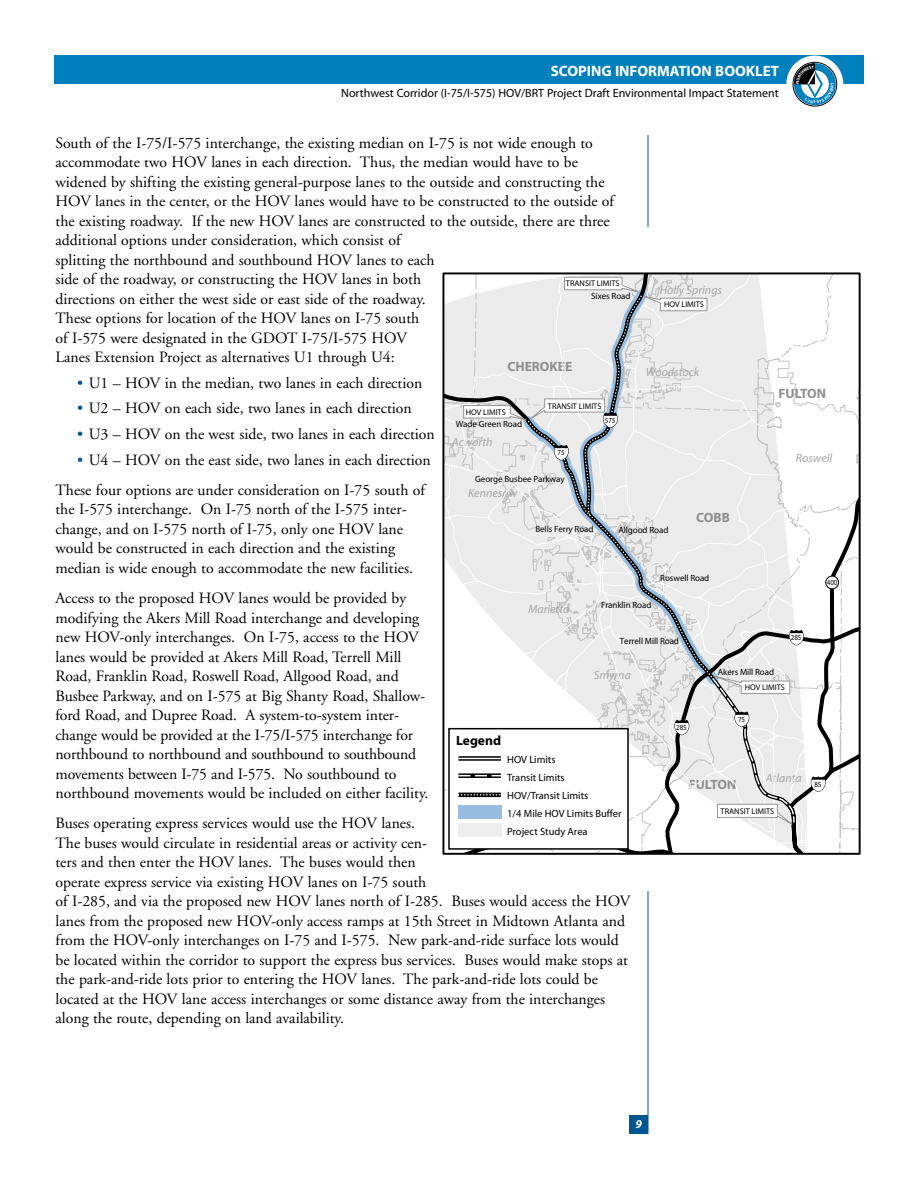
<style>
.page{position:relative;width:918px;height:1188px;background:#fff}
.page>*{position:absolute;margin:0;border:0;box-sizing:border-box;transform-origin:0 0}
.t1{font:15.75px/19.5px "Adobe Garamond";color:#000}
.t2{font:700 15px "Myriad";color:#fff}
.t3{font:700 13.5px "Myriad";color:#8f8f8f}
.t4{font:700 13.5px "Myriad";color:#000}
.t5{font:12px "Myriad";color:#000}
.t6{font:italic 12px "Myriad";color:#a6a6a6}
.t7{font:italic 700 12px "Myriad";color:#fff}
.t8{font:10.5px/18px "Myriad";color:#000}
.t9{font:9px "Myriad";letter-spacing:-.005em;color:#000}
.t10{font:8.25px "Myriad";color:#000}
.t11{font:7.65px "Myriad";color:#000;scale:.9 1}
.s1{color:#005692}
</style>
<div class="page">
<hr style="left:648px;top:135px;width:1px;height:999px;background:#005692">
<div style="left:616px;top:227px;width:66px;height:664px;background:#fff"></div>
<div style="left:54px;top:55px;width:810px;height:29px;background:#0080bd"></div>
<div style="left:786px;top:56px;width:57px;height:56px;background:#fff;border-radius:50%"></div>
<svg style="left:794px;top:63px;width:42px;height:42px"></svg>
<div style="left:793px;top:62px;width:44px;height:44px;border:1px solid #000;border-radius:50%"></div>
<div style="left:630px;top:1116px;width:18px;height:18px;background:#005692"></div>
<svg style="left:656px;top:827px;width:202px;height:25px"></svg>
<div style="left:448px;top:728px;width:181px;height:122px;border:2px solid #000"></div>
<svg style="left:443px;top:273px;width:417px;height:554px"></svg>
<div style="left:459px;top:823px;width:43px;height:13px;background:#eee"></div>
<div style="left:459px;top:805px;width:43px;height:13px;background:#97bcdd"></div>
<svg style="left:794px;top:63px;width:40px;height:40px"></svg>
<p class="t2" style="left:551px;top:65px;width:230px">SCOPING INFORMATION BOOKLET</p>
<p class="t5" style="left:341px;top:88px;width:439px">Northwest Corridor (I-75/I-575) HOV/BRT Project Draft Environmental Impact Statement</p>
<p class="t1" style="left:56px;top:134px;width:560px">South of the I-75/I-575 interchange, the existing median on I-75 is not wide enough to accommodate two HOV lanes in each direction. Thus, the median would have to be widened by shifting the existing general-purpose lanes to the outside and constructing the HOV lanes in the center, or the HOV lanes would have to be constructed to the outside of the existing roadway. If the new HOV lanes are constructed to the outside, there are three additional options under consideration, which consist of<br>splitting the northbound and southbound HOV lanes to each<br>side of the roadway, or constructing the HOV lanes in both<br>directions on either the west side or east side of the roadway.<br>These options for location of the HOV lanes on I-75 south<br>of I-575 were designated in the GDOT I-75/I-575 HOV<br>Lanes Extension Project as alternatives U1 through U4:</p>
<p class="t1" style="left:77px;top:374px;width:347px"><span class="s1">•</span> U1 – HOV in the median, two lanes in each direction</p>
<p class="t1" style="left:77px;top:400px;width:336px"><span class="s1">•</span> U2 – HOV on each side, two lanes in each direction</p>
<p class="t1" style="left:77px;top:425px;width:359px"><span class="s1">•</span> U3 – HOV on the west side, two lanes in each direction</p>
<p class="t1" style="left:55px;top:446px;width:377px;line-height:30.3px;text-indent:22px"><span class="s1">•</span> U4 – HOV on the east side, two lanes in each direction<br>These four options are under consideration on I-75 south of</p>
<p class="t1" style="left:55px;top:501px;width:359px">the I-575 interchange. On I-75 north of the I-575 inter&shy;change, and on I-575 north of I-75, only one HOV lane would be constructed in each direction and the existing median is wide enough to accommodate the new facilities.</p>
<p class="t1" style="left:55px;top:590px;width:375px">Access to the proposed HOV lanes would be provided by modifying the Akers Mill Road interchange and developing new HOV-only interchanges. On I-75, access to the HOV lanes would be provided at Akers Mill Road, Terrell Mill Road, Franklin Road, Roswell Road, Allgood Road, and Busbee Parkway, and on I-575 at Big Shanty Road, Shallow&shy;ford Road, and Dupree Road. A system-to-system inter&shy;change would be provided at the I-75/I-575 interchange for northbound to northbound and southbound to southbound movements between I-75 and I-575. No southbound to northbound movements would be included on either facility.</p>
<p class="t1" style="left:55px;top:815px;width:577px">Buses operating express services would use the HOV lanes.<br>The buses would circulate in residential areas or activity cen-<br>ters and then enter the HOV lanes. The buses would then<br>operate express service via existing HOV lanes on I-75 south<br>of I-285, and via the proposed new HOV lanes north of I-285. Buses would access the HOV lanes from the proposed new HOV-only access ramps at 15th Street in Midtown Atlanta and from the HOV-only interchanges on I-75 and I-575. New park-and-ride surface lots would be located within the corridor to support the express bus services. Buses would make stops at the park-and-ride lots prior to entering the HOV lanes. The park-and-ride lots could be located at the HOV lane access interchanges or some distance away from the interchanges along the route, depending on land availability.</p>
<p class="t10" style="left:566px;top:280px;width:55px">TRANSIT LIMITS</p>
<p class="t6" style="left:660px;top:285px;width:64px">Holly Springs</p>
<p class="t9" style="left:591px;top:293px;width:41px">Sixes Road</p>
<p class="t10" style="left:664px;top:301px;width:42px">HOV LIMITS</p>
<p class="t3" style="left:507px;top:361px;width:66px">CHEROKEE</p>
<p class="t6" style="left:646px;top:367px;width:55px">Woodstock</p>
<p class="t3" style="left:778px;top:389px;width:49px">FULTON</p>
<p class="t10" style="left:548px;top:403px;width:55px">TRANSIT LIMITS</p>
<p class="t10" style="left:466px;top:409px;width:42px">HOV LIMITS</p>
<p class="t11" style="left:605px;top:417px;width:13px">575</p>
<p class="t9" style="left:456px;top:421px;width:68px">Wade Green Road</p>
<p class="t6" style="left:452px;top:437px;width:42px">Acworth</p>
<p class="t11" style="left:558px;top:450px;width:9px">75</p>
<p class="t6" style="left:796px;top:453px;width:38px">Roswell</p>
<p class="t9" style="left:475px;top:476px;width:91px">George Busbee Parkway</p>
<p class="t6" style="left:468px;top:489px;width:50px">Kennesaw</p>
<p class="t3" style="left:696px;top:512px;width:35px">COBB</p>
<p class="t9" style="left:535px;top:526px;width:60px">Bells Ferry Road</p>
<p class="t9" style="left:618px;top:527px;width:52px">Allgood Road</p>
<p class="t9" style="left:660px;top:575px;width:51px">Roswell Road</p>
<p class="t11" style="left:827px;top:580px;width:13px">400</p>
<p class="t9" style="left:601px;top:602px;width:52px">Franklin Road</p>
<p class="t6" style="left:528px;top:605px;width:43px">Marietta</p>
<p class="t11" style="left:791px;top:635px;width:13px">285</p>
<p class="t9" style="left:620px;top:637px;width:61px">Terrell Mill Road</p>
<p class="t9" style="left:718px;top:668px;width:58px">Akers Mill Road</p>
<p class="t6" style="left:594px;top:670px;width:39px">Smyrna</p>
<p class="t10" style="left:745px;top:684px;width:42px">HOV LIMITS</p>
<p class="t11" style="left:738px;top:716px;width:9px">75</p>
<p class="t11" style="left:676px;top:725px;width:13px">285</p>
<p class="t4" style="left:456px;top:735px;width:46px">Legend</p>
<p class="t8" style="left:507px;top:751px;width:116px">HOV Limits<br>Transit Limits<br>HOV/Transit Limits<br>1/4 Mile HOV Limits Buffer<br>Project Study Area</p>
<p class="t6" style="left:766px;top:773px;width:37px">Atlanta</p>
<p class="t3" style="left:689px;top:780px;width:49px">FULTON</p>
<p class="t11" style="left:814px;top:781px;width:9px">85</p>
<p class="t10" style="left:721px;top:808px;width:55px">TRANSIT LIMITS</p>
<p class="t7" style="left:635px;top:1120px;width:8px">9</p>
</div>
